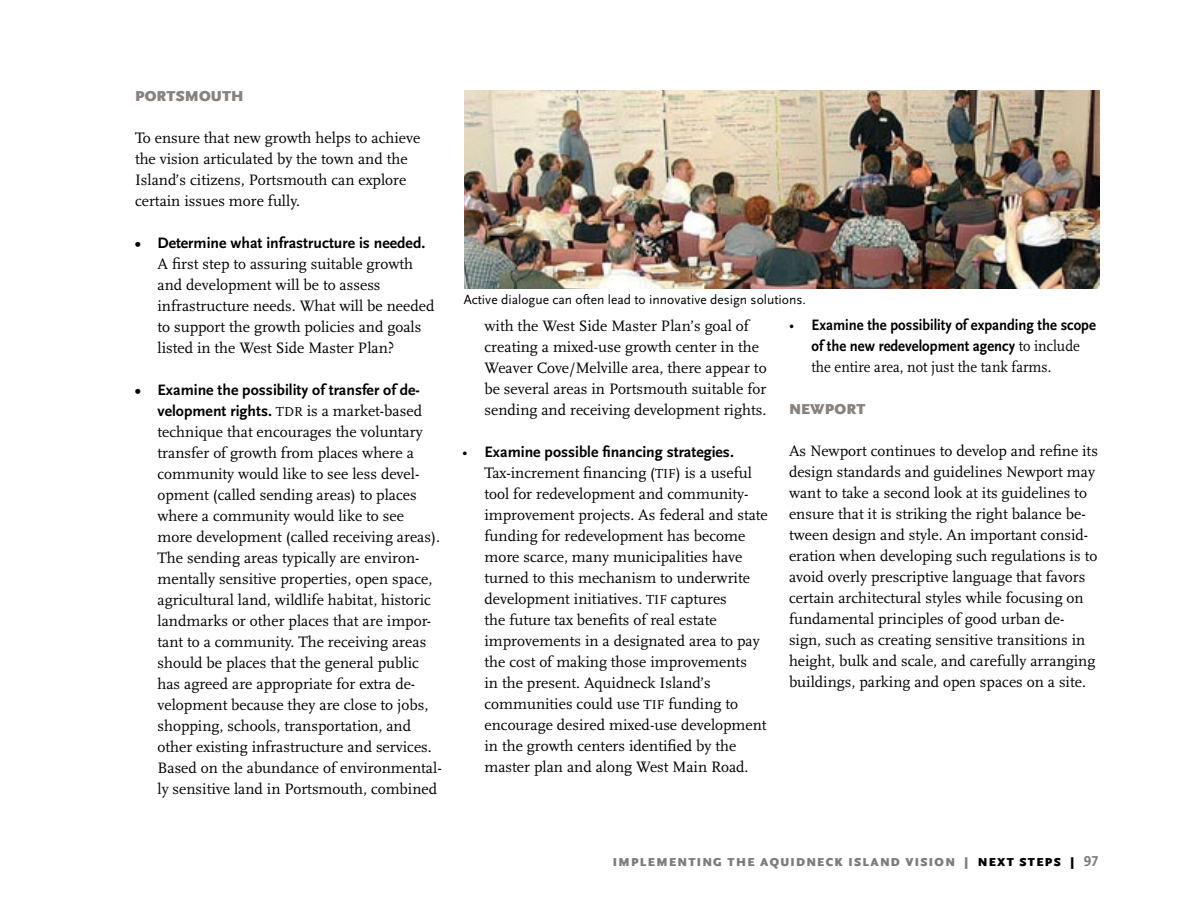
<style>
.page{position:relative;width:1188px;height:918px;background:#fff}
.page>*{position:absolute;margin:0;border:0;box-sizing:border-box;transform-origin:0 0}
.text_bullets_1{font:15.75px/21px "Scala";color:#000}
.text_level_1{font:15.75px/21px "Scala";color:#000}
.text_bullets_1-2{font:700 15.75px/21px "Scala Sans OT";color:#000;scale:.93 1}
.hed_level_2{font:900 15px "Scala Sans OT";letter-spacing:.01em;color:#88827e}
.captions{font:13.5px "Scala Sans OT";color:#000}
.t1{font:900 12px "Scala Sans OT";letter-spacing:.11em;color:#7c7c7c}
.s1{font-family:"Scala Sans OT";font-weight:700}
.s2{font-size:13.5px}
.s3{font-family:"Scala";font-weight:400}
.s4{color:#000}
.s5{font-weight:700;font-size:15px}
</style>
<div class="page">
<img style="left:465px;top:90px;width:634px;height:198px">
<p class="hed_level_2" style="left:135px;top:87px;width:110px">PORTSMOUTH</p>
<p class="text_level_1" style="left:135px;top:127px;width:287px">To ensure that new growth helps to achieve the vision articulated by the town and the Island’s citizens, Portsmouth can explore certain issues more fully.</p>
<p class="text_bullets_1" style="left:158px;top:232px;width:278px;text-indent:-22px"><span class="s1">• Determine what infrastructure is needed.<br></span>A first step to assuring suitable growth and development will be to assess infrastructure needs. What will be needed to support the growth policies and goals listed in the West Side Master Plan?</p>
<p class="text_bullets_1" style="left:158px;top:379px;width:286px;text-indent:-22px"><span class="s1">• Examine the possibility of transfer of de&shy;velopment rights.</span> <span class="s2">TDR</span> is a market-based technique that encourages the voluntary transfer of growth from places where a community would like to see less devel&shy;opment (called sending areas) to places where a community would like to see more development (called receiving areas).<br>The sending areas typically are environ&shy;mentally sensitive properties, open space, agricultural land, wildlife habitat, historic landmarks or other places that are impor&shy;tant to a community. The receiving areas should be places that the general public has agreed are appropriate for extra de&shy;velopment because they are close to jobs, shopping, schools, transportation, and other existing infrastructure and services.<br>Based on the abundance of environmental&shy;ly sensitive land in Portsmouth, combined</p>
<p class="captions" style="left:464px;top:292px;width:344px">Active dialogue can often lead to innovative design solutions.</p>
<p class="text_bullets_1" style="left:484px;top:315px;width:284px">with the West Side Master Plan’s goal of creating a mixed-use growth center in the Weaver Cove/Melville area, there appear to be several areas in Portsmouth suitable for sending and receiving development rights.</p>
<p class="text_bullets_1" style="left:484px;top:441px;width:285px;text-indent:-22px">• <span class="s1">Examine possible financing strategies.<br></span>Tax-increment financing (<span class="s2">TIF</span>) is a useful tool for redevelopment and community&shy;improvement projects. As federal and state funding for redevelopment has become more scarce, many municipalities have turned to this mechanism to underwrite development initiatives. <span class="s2">TIF</span> captures<br>the future tax benefits of real estate improvements in a designated area to pay the cost of making those improvements<br>in the present. Aquidneck Island’s communities could use <span class="s2">TIF</span> funding to encourage desired mixed-use development in the growth centers identified by the master plan and along West Main Road.</p>
<p class="text_bullets_1-2" style="left:812px;top:315px;width:307px;text-indent:-22px"><span class="s3">•</span> Examine the possibility of expanding the scope of the new redevelopment agency <span class="s3">to include the entire area, not just the tank farms.</span></p>
<p class="hed_level_2" style="left:789px;top:401px;width:78px">NEWPORT</p>
<p class="text_level_1" style="left:789px;top:441px;width:310px">As Newport continues to develop and refine its design standards and guidelines Newport may want to take a second look at its guidelines to ensure that it is striking the right balance be&shy;tween design and style. An important consid&shy;eration when developing such regulations is to avoid overly prescriptive language that favors certain architectural styles while focusing on fundamental principles of good urban de&shy;sign, such as creating sensitive transitions in height, bulk and scale, and carefully arranging buildings, parking and open spaces on a site.</p>
<p class="t1" style="left:613px;top:855px;width:487px">IMPLEMENTING THE AQUIDNECK ISLAND VISION | <span class="s4">NEXT STEPS |</span> <span class="s5">97</span></p>
</div>
